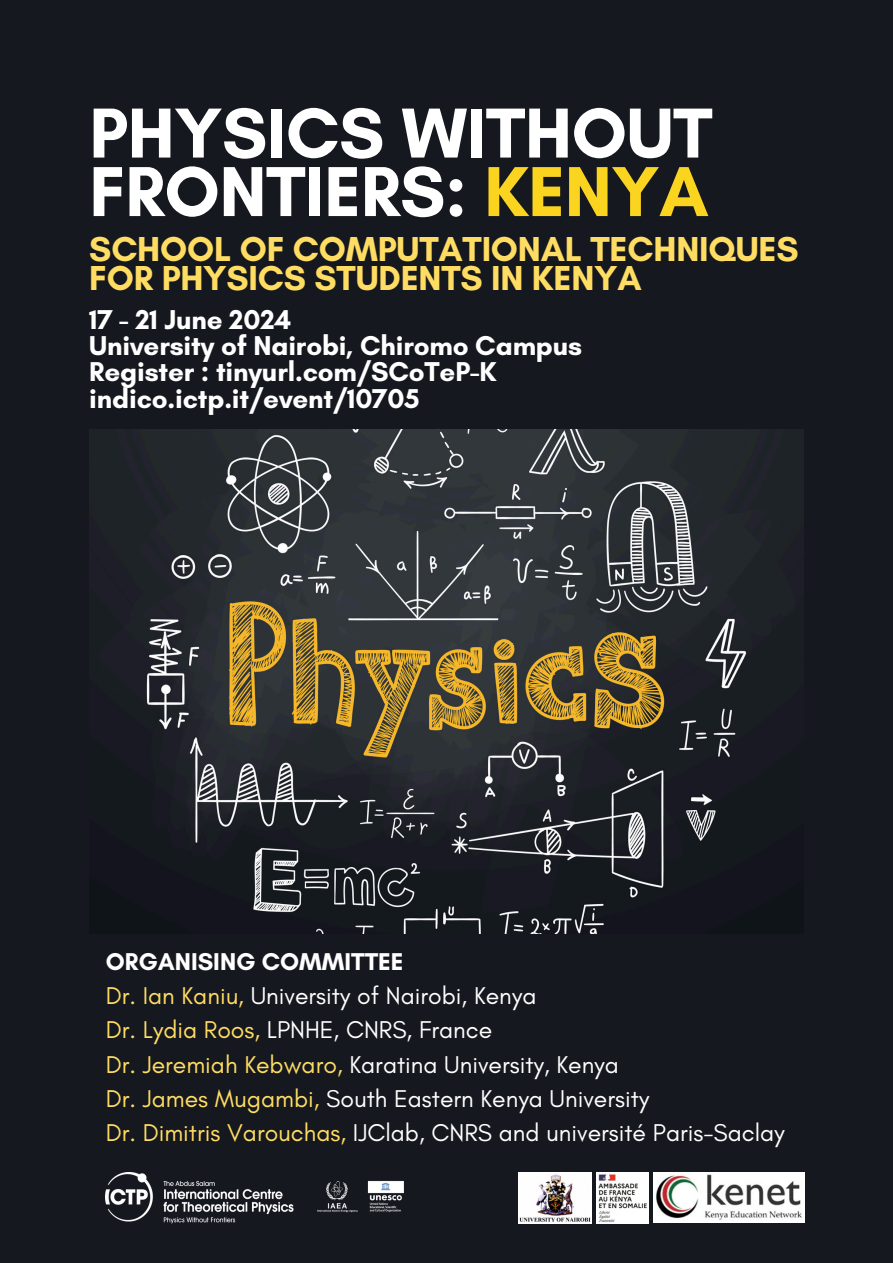
<style>
.page{position:relative;width:893px;height:1263px;background:#16181f}
.page>*{position:absolute;margin:0;border:0;box-sizing:border-box;transform-origin:0 0}
.t1{font:700 72px/58.5px "Glacial Indifference";letter-spacing:-.005em;color:#fff}
.t2{font:700 35.25px/28.7px "Glacial Indifference";letter-spacing:-.005em;color:#ffdd63}
.t3{font:700 27.75px/26.4px "Glacial Indifference";letter-spacing:-.005em;color:#fff}
.t4{font:24.75px/34.3px "Glacial Indifference";color:#fff}
.s1{color:#fbd41f}
.s2{font-weight:700}
.s3{color:#ffdd63}
</style>
<div class="page">
<img style="left:89px;top:429px;width:715px;height:505px">
<img style="left:106px;top:1173px;width:297px;height:50px">
<img style="left:518px;top:1173px;width:73px;height:50px">
<img style="left:596px;top:1173px;width:52px;height:50px">
<img style="left:654px;top:1173px;width:150px;height:49px">
<p class="t1" style="left:89px;top:103px;width:625px">PHYSICS WITHOUT<br>FRONTIERS: <span class="s1">KENYA</span></p>
<p class="t2" style="left:89px;top:234px;width:711px">SCHOOL OF COMPUTATIONAL TECHNIQUES<br>FOR PHYSICS STUDENTS IN KENYA</p>
<p class="t3" style="left:89px;top:306px;width:494px">17 - 21 June 2024<br>University of Nairobi, Chiromo Campus<br>Register : tinyurl.com/SCoTeP-K indico.ictp.it/event/10705</p>
<p class="t4" style="left:106px;top:944px;width:680px"><span class="s2">ORGANISING COMMITTEE<br></span><span class="s3">Dr. Ian Kaniu,</span> University of Nairobi, Kenya<br><span class="s3">Dr. Lydia Roos,</span> LPNHE, CNRS, France<br><span class="s3">Dr. Jeremiah Kebwaro,</span> Karatina University, Kenya<br><span class="s3">Dr. James Mugambi,</span> South Eastern Kenya University<br><span class="s3">Dr. Dimitris Varouchas,</span> IJClab, CNRS and université Paris-Saclay</p>
</div>
